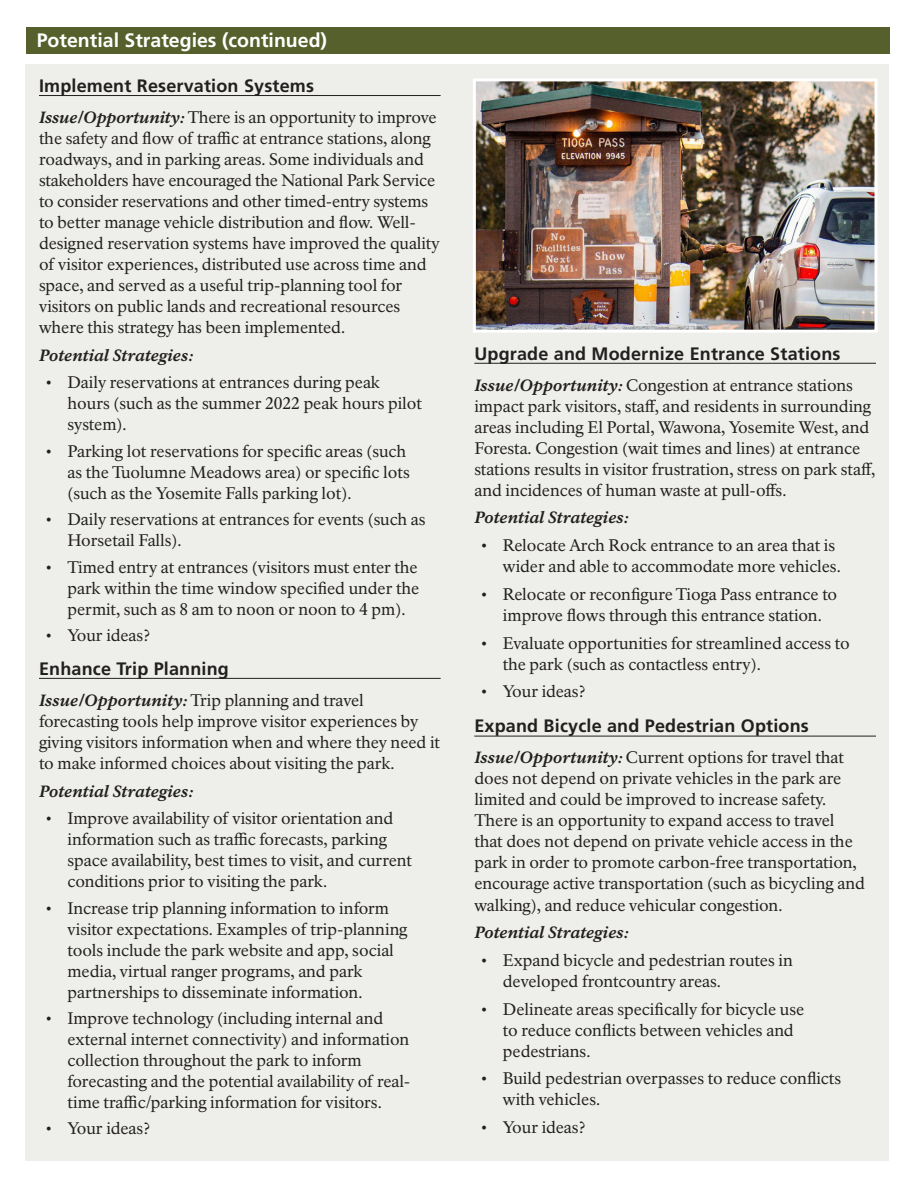
<style>
.page{position:relative;width:918px;height:1188px;background:#fff}
.page>*{position:absolute;margin:0;border:0;box-sizing:border-box;transform-origin:0 0}
.t1{font:700 19.5px "Frutiger LT Std";color:#fff}
.t2{font:700 18px "Frutiger LT Std";letter-spacing:.01em;color:#231f20}
.t3{font:16.5px/21px "NPS Rawlinson OT";letter-spacing:-.005em;color:#231f20}
.t4{font:italic 800 16.05px "NPS Rawlinson OT";color:#231f20}
.s1{font-weight:800;font-style:italic;font-size:16.05px}
</style>
<div class="page">
<div style="left:26px;top:65px;width:864px;height:1096px;background:#eeefea"></div>
<hr style="left:39px;top:95px;width:402px;height:1px;background:#231f20">
<hr style="left:39px;top:678px;width:402px;height:1px;background:#231f20">
<hr style="left:474px;top:363px;width:402px;height:1px;background:#231f20">
<hr style="left:474px;top:736px;width:402px;height:1px;background:#231f20">
<div style="left:26px;top:27px;width:864px;height:27px;background:#56602c"></div>
<img style="left:477px;top:82px;width:397px;height:247px">
<div style="left:473px;top:78px;width:405px;height:255px;border:3px solid #fff"></div>
<p class="t1" style="left:37px;top:29px;width:292px">Potential Strategies (continued)</p>
<p class="t2" style="left:39px;top:75px;width:277px">Implement Reservation Systems</p>
<p class="t3" style="left:39px;top:107px;width:402px"><span class="s1">Issue/Opportunity:</span> There is an opportunity to improve the safety and flow of traffic at entrance stations, along roadways, and in parking areas. Some individuals and stakeholders have encouraged the National Park Service to consider reservations and other timed-entry systems to better manage vehicle distribution and flow. Well&shy;designed reservation systems have improved the quality of visitor experiences, distributed use across time and space, and served as a useful trip-planning tool for visitors on public lands and recreational resources where this strategy has been implemented.</p>
<p class="t4" style="left:39px;top:346px;width:156px">Potential Strategies:</p>
<p class="t3" style="left:68px;top:372px;width:356px;text-indent:-23px">• Daily reservations at entrances during peak hours (such as the summer 2022 peak hours pilot system).</p>
<p class="t3" style="left:68px;top:441px;width:344px;text-indent:-23px">• Parking lot reservations for specific areas (such as the Tuolumne Meadows area) or specific lots (such as the Yosemite Falls parking lot).</p>
<p class="t3" style="left:68px;top:509px;width:360px;text-indent:-23px">• Daily reservations at entrances for events (such as<br>Horsetail Falls).</p>
<p class="t3" style="left:68px;top:557px;width:353px;text-align:justify;text-indent:-23px">• Timed entry at entrances (visitors must enter the park within the time window specified under the permit, such as 8 am to noon or noon to 4 pm).</p>
<p class="t3" style="left:45px;top:625px;width:107px">• Your ideas?</p>
<p class="t2" style="left:39px;top:658px;width:191px">Enhance Trip Planning</p>
<p class="t3" style="left:39px;top:690px;width:402px"><span class="s1">Issue/Opportunity:</span> Trip planning and travel forecasting tools help improve visitor experiences by giving visitors information when and where they need it to make informed choices about visiting the park.</p>
<p class="t4" style="left:39px;top:781px;width:156px">Potential Strategies:</p>
<p class="t3" style="left:68px;top:808px;width:346px;text-indent:-23px">• Improve availability of visitor orientation and information such as traffic forecasts, parking space availability, best times to visit, and current conditions prior to visiting the park.</p>
<p class="t3" style="left:68px;top:898px;width:342px;text-indent:-23px">• Increase trip planning information to inform visitor expectations. Examples of trip-planning tools include the park website and app, social media, virtual ranger programs, and park partnerships to disseminate information.</p>
<p class="t3" style="left:68px;top:1008px;width:344px;text-indent:-23px">• Improve technology (including internal and external internet connectivity) and information collection throughout the park to inform forecasting and the potential availability of real&shy;time traffic/parking information for visitors.</p>
<p class="t3" style="left:45px;top:1118px;width:107px">• Your ideas?</p>
<p class="t2" style="left:474px;top:343px;width:368px">Upgrade and Modernize Entrance Stations</p>
<p class="t3" style="left:474px;top:375px;width:402px"><span class="s1">Issue/Opportunity:</span> Congestion at entrance stations impact park visitors, staff, and residents in surrounding areas including El Portal, Wawona, Yosemite West, and Foresta. Congestion (wait times and lines) at entrance stations results in visitor frustration, stress on park staff, and incidences of human waste at pull-offs.</p>
<p class="t4" style="left:474px;top:508px;width:156px">Potential Strategies:</p>
<p class="t3" style="left:503px;top:535px;width:340px;text-indent:-23px">• Relocate Arch Rock entrance to an area that is wider and able to accommodate more vehicles.</p>
<p class="t3" style="left:480px;top:584px;width:358px;text-align:center">• Relocate or reconfigure Tioga Pass entrance to improve flows through this entrance station.</p>
<p class="t3" style="left:503px;top:633px;width:348px;text-indent:-23px">• Evaluate opportunities for streamlined access to the park (such as contactless entry).</p>
<p class="t3" style="left:480px;top:681px;width:107px">• Your ideas?</p>
<p class="t2" style="left:474px;top:716px;width:336px">Expand Bicycle and Pedestrian Options</p>
<p class="t3" style="left:474px;top:747px;width:392px"><span class="s1">Issue/Opportunity:</span> Current options for travel that does not depend on private vehicles in the park are limited and could be improved to increase safety.<br>There is an opportunity to expand access to travel that does not depend on private vehicle access in the park in order to promote carbon-free transportation, encourage active transportation (such as bicycling and walking), and reduce vehicular congestion.</p>
<p class="t4" style="left:474px;top:923px;width:156px">Potential Strategies:</p>
<p class="t3" style="left:503px;top:950px;width:292px;text-indent:-23px">• Expand bicycle and pedestrian routes in developed frontcountry areas.</p>
<p class="t3" style="left:503px;top:999px;width:303px;text-indent:-23px">• Delineate areas specifically for bicycle use to reduce conflicts between vehicles and pedestrians.</p>
<p class="t3" style="left:503px;top:1068px;width:340px;text-indent:-23px">• Build pedestrian overpasses to reduce conflicts with vehicles.</p>
<p class="t3" style="left:480px;top:1117px;width:107px">• Your ideas?</p>
</div>
